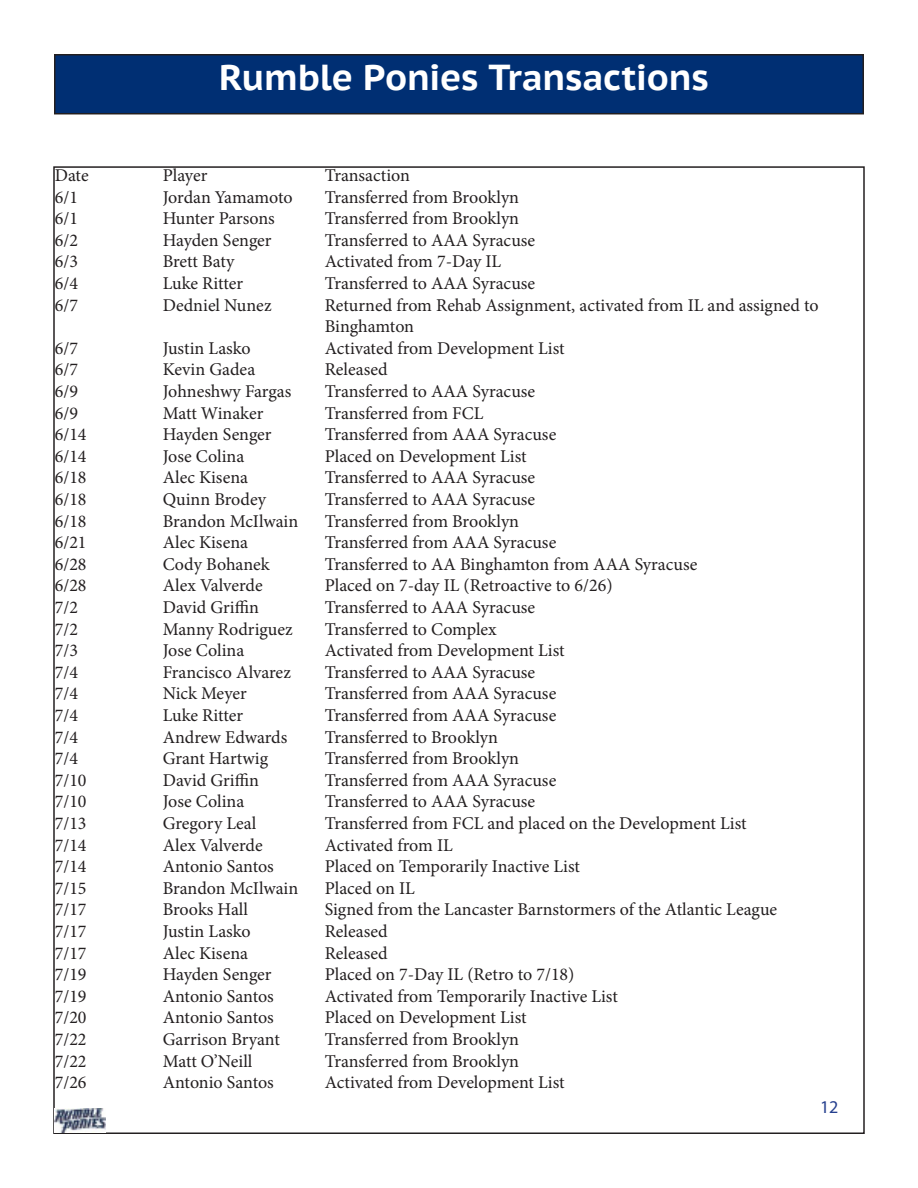
<style>
.page{position:relative;width:918px;height:1188px;background:#fff}
.page>*{position:absolute;margin:0;border:0;box-sizing:border-box;transform-origin:0 0}
.t1{font:700 36px "PT Sans Caption";letter-spacing:-.01em;color:#fff}
.t2{font:18px/21.6px "Minion Pro";color:#231f20}
.t3{font:18px "Myriad Pro";color:#253f8e}
</style>
<div class="page">
<div style="left:55px;top:55px;width:808px;height:59px;background:#002f73"></div>
<div style="left:54px;top:54px;width:810px;height:60px;border:2px solid #231f20"></div>
<img style="left:55px;top:1108px;width:51px;height:24px">
<p class="t1" style="left:219px;top:53px;width:491px">Rumble Ponies Transactions</p>
<p class="t2" style="left:55px;top:164px;width:35px">Date</p>
<p class="t2" style="left:163px;top:164px;width:46px">Player</p>
<p class="t2" style="left:325px;top:164px;width:87px">Transaction</p>
<p class="t2" style="left:55px;top:186px;width:25px">6/1</p>
<p class="t2" style="left:163px;top:186px;width:131px">Jordan Yamamoto</p>
<p class="t2" style="left:325px;top:186px;width:196px">Transferred from Brooklyn</p>
<p class="t2" style="left:55px;top:208px;width:25px">6/1</p>
<p class="t2" style="left:163px;top:208px;width:114px">Hunter Parsons</p>
<p class="t2" style="left:325px;top:208px;width:196px">Transferred from Brooklyn</p>
<p class="t2" style="left:55px;top:229px;width:25px">6/2</p>
<p class="t2" style="left:163px;top:229px;width:110px">Hayden Senger</p>
<p class="t2" style="left:325px;top:229px;width:212px">Transferred to AAA Syracuse</p>
<p class="t2" style="left:55px;top:251px;width:25px">6/3</p>
<p class="t2" style="left:163px;top:251px;width:73px">Brett Baty</p>
<p class="t2" style="left:325px;top:251px;width:178px">Activated from 7-Day IL</p>
<p class="t2" style="left:55px;top:272px;width:25px">6/4</p>
<p class="t2" style="left:163px;top:272px;width:82px">Luke Ritter</p>
<p class="t2" style="left:325px;top:272px;width:212px">Transferred to AAA Syracuse</p>
<p class="t2" style="left:55px;top:294px;width:25px">6/7</p>
<p class="t2" style="left:163px;top:294px;width:110px">Dedniel Nunez</p>
<p class="t2" style="left:325px;top:294px;width:495px">Returned from Rehab Assignment, activated from IL and assigned to<br>Binghamton</p>
<p class="t2" style="left:55px;top:337px;width:25px">6/7</p>
<p class="t2" style="left:163px;top:337px;width:89px">Justin Lasko</p>
<p class="t2" style="left:325px;top:337px;width:241px">Activated from Development List</p>
<p class="t2" style="left:55px;top:359px;width:25px">6/7</p>
<p class="t2" style="left:163px;top:359px;width:94px">Kevin Gadea</p>
<p class="t2" style="left:325px;top:359px;width:64px">Released</p>
<p class="t2" style="left:55px;top:380px;width:25px">6/9</p>
<p class="t2" style="left:163px;top:380px;width:130px">Johneshwy Fargas</p>
<p class="t2" style="left:325px;top:380px;width:212px">Transferred to AAA Syracuse</p>
<p class="t2" style="left:55px;top:402px;width:25px">6/9</p>
<p class="t2" style="left:163px;top:402px;width:102px">Matt Winaker</p>
<p class="t2" style="left:325px;top:402px;width:160px">Transferred from FCL</p>
<p class="t2" style="left:55px;top:424px;width:33px">6/14</p>
<p class="t2" style="left:163px;top:424px;width:110px">Hayden Senger</p>
<p class="t2" style="left:325px;top:424px;width:233px">Transferred from AAA Syracuse</p>
<p class="t2" style="left:55px;top:445px;width:33px">6/14</p>
<p class="t2" style="left:163px;top:445px;width:83px">Jose Colina</p>
<p class="t2" style="left:325px;top:445px;width:204px">Placed on Development List</p>
<p class="t2" style="left:55px;top:467px;width:33px">6/18</p>
<p class="t2" style="left:163px;top:467px;width:87px">Alec Kisena</p>
<p class="t2" style="left:325px;top:467px;width:212px">Transferred to AAA Syracuse</p>
<p class="t2" style="left:55px;top:488px;width:33px">6/18</p>
<p class="t2" style="left:163px;top:488px;width:105px">Quinn Brodey</p>
<p class="t2" style="left:325px;top:488px;width:212px">Transferred to AAA Syracuse</p>
<p class="t2" style="left:55px;top:510px;width:33px">6/18</p>
<p class="t2" style="left:163px;top:510px;width:137px">Brandon McIlwain</p>
<p class="t2" style="left:325px;top:510px;width:196px">Transferred from Brooklyn</p>
<p class="t2" style="left:55px;top:532px;width:33px">6/21</p>
<p class="t2" style="left:163px;top:532px;width:87px">Alec Kisena</p>
<p class="t2" style="left:325px;top:532px;width:233px">Transferred from AAA Syracuse</p>
<p class="t2" style="left:55px;top:553px;width:33px">6/28</p>
<p class="t2" style="left:163px;top:553px;width:108px">Cody Bohanek</p>
<p class="t2" style="left:325px;top:553px;width:374px">Transferred to AA Binghamton from AAA Syracuse</p>
<p class="t2" style="left:55px;top:575px;width:33px">6/28</p>
<p class="t2" style="left:163px;top:575px;width:102px">Alex Valverde</p>
<p class="t2" style="left:325px;top:575px;width:289px">Placed on 7-day IL (Retroactive to 6/26)</p>
<p class="t2" style="left:55px;top:596px;width:25px">7/2</p>
<p class="t2" style="left:163px;top:596px;width:98px">David Griffin</p>
<p class="t2" style="left:325px;top:596px;width:212px">Transferred to AAA Syracuse</p>
<p class="t2" style="left:55px;top:618px;width:25px">7/2</p>
<p class="t2" style="left:163px;top:618px;width:132px">Manny Rodriguez</p>
<p class="t2" style="left:325px;top:618px;width:173px">Transferred to Complex</p>
<p class="t2" style="left:55px;top:640px;width:25px">7/3</p>
<p class="t2" style="left:163px;top:640px;width:83px">Jose Colina</p>
<p class="t2" style="left:325px;top:640px;width:241px">Activated from Development List</p>
<p class="t2" style="left:55px;top:661px;width:25px">7/4</p>
<p class="t2" style="left:163px;top:661px;width:130px">Francisco Alvarez</p>
<p class="t2" style="left:325px;top:661px;width:212px">Transferred to AAA Syracuse</p>
<p class="t2" style="left:55px;top:683px;width:25px">7/4</p>
<p class="t2" style="left:163px;top:683px;width:86px">Nick Meyer</p>
<p class="t2" style="left:325px;top:683px;width:233px">Transferred from AAA Syracuse</p>
<p class="t2" style="left:55px;top:704px;width:25px">7/4</p>
<p class="t2" style="left:163px;top:704px;width:82px">Luke Ritter</p>
<p class="t2" style="left:325px;top:704px;width:233px">Transferred from AAA Syracuse</p>
<p class="t2" style="left:55px;top:726px;width:25px">7/4</p>
<p class="t2" style="left:163px;top:726px;width:126px">Andrew Edwards</p>
<p class="t2" style="left:325px;top:726px;width:175px">Transferred to Brooklyn</p>
<p class="t2" style="left:55px;top:748px;width:25px">7/4</p>
<p class="t2" style="left:163px;top:748px;width:107px">Grant Hartwig</p>
<p class="t2" style="left:325px;top:748px;width:196px">Transferred from Brooklyn</p>
<p class="t2" style="left:55px;top:769px;width:33px">7/10</p>
<p class="t2" style="left:163px;top:769px;width:98px">David Griffin</p>
<p class="t2" style="left:325px;top:769px;width:233px">Transferred from AAA Syracuse</p>
<p class="t2" style="left:55px;top:791px;width:33px">7/10</p>
<p class="t2" style="left:163px;top:791px;width:83px">Jose Colina</p>
<p class="t2" style="left:325px;top:791px;width:212px">Transferred to AAA Syracuse</p>
<p class="t2" style="left:55px;top:812px;width:33px">7/13</p>
<p class="t2" style="left:163px;top:812px;width:95px">Gregory Leal</p>
<p class="t2" style="left:325px;top:812px;width:423px">Transferred from FCL and placed on the Development List</p>
<p class="t2" style="left:55px;top:834px;width:33px">7/14</p>
<p class="t2" style="left:163px;top:834px;width:102px">Alex Valverde</p>
<p class="t2" style="left:325px;top:834px;width:130px">Activated from IL</p>
<p class="t2" style="left:55px;top:856px;width:33px">7/14</p>
<p class="t2" style="left:163px;top:856px;width:113px">Antonio Santos</p>
<p class="t2" style="left:325px;top:856px;width:257px">Placed on Temporarily Inactive List</p>
<p class="t2" style="left:55px;top:877px;width:33px">7/15</p>
<p class="t2" style="left:163px;top:877px;width:137px">Brandon McIlwain</p>
<p class="t2" style="left:325px;top:877px;width:92px">Placed on IL</p>
<p class="t2" style="left:55px;top:899px;width:33px">7/17</p>
<p class="t2" style="left:163px;top:899px;width:87px">Brooks Hall</p>
<p class="t2" style="left:325px;top:899px;width:454px">Signed from the Lancaster Barnstormers of the Atlantic League</p>
<p class="t2" style="left:55px;top:920px;width:33px">7/17</p>
<p class="t2" style="left:163px;top:920px;width:89px">Justin Lasko</p>
<p class="t2" style="left:325px;top:920px;width:64px">Released</p>
<p class="t2" style="left:55px;top:942px;width:33px">7/17</p>
<p class="t2" style="left:163px;top:942px;width:87px">Alec Kisena</p>
<p class="t2" style="left:325px;top:942px;width:64px">Released</p>
<p class="t2" style="left:55px;top:964px;width:33px">7/19</p>
<p class="t2" style="left:163px;top:964px;width:110px">Hayden Senger</p>
<p class="t2" style="left:325px;top:964px;width:251px">Placed on 7-Day IL (Retro to 7/18)</p>
<p class="t2" style="left:55px;top:985px;width:33px">7/19</p>
<p class="t2" style="left:163px;top:985px;width:113px">Antonio Santos</p>
<p class="t2" style="left:325px;top:985px;width:295px">Activated from Temporarily Inactive List</p>
<p class="t2" style="left:55px;top:1007px;width:33px">7/20</p>
<p class="t2" style="left:163px;top:1007px;width:113px">Antonio Santos</p>
<p class="t2" style="left:325px;top:1007px;width:204px">Placed on Development List</p>
<p class="t2" style="left:55px;top:1028px;width:33px">7/22</p>
<p class="t2" style="left:163px;top:1028px;width:119px">Garrison Bryant</p>
<p class="t2" style="left:325px;top:1028px;width:196px">Transferred from Brooklyn</p>
<p class="t2" style="left:55px;top:1050px;width:33px">7/22</p>
<p class="t2" style="left:163px;top:1050px;width:91px">Matt O’Neill</p>
<p class="t2" style="left:325px;top:1050px;width:196px">Transferred from Brooklyn</p>
<p class="t2" style="left:55px;top:1072px;width:33px">7/26</p>
<p class="t2" style="left:163px;top:1072px;width:113px">Antonio Santos</p>
<p class="t2" style="left:325px;top:1072px;width:241px">Activated from Development List</p>
<p class="t3" style="left:820px;top:1096px;width:20px">12</p>
</div>
